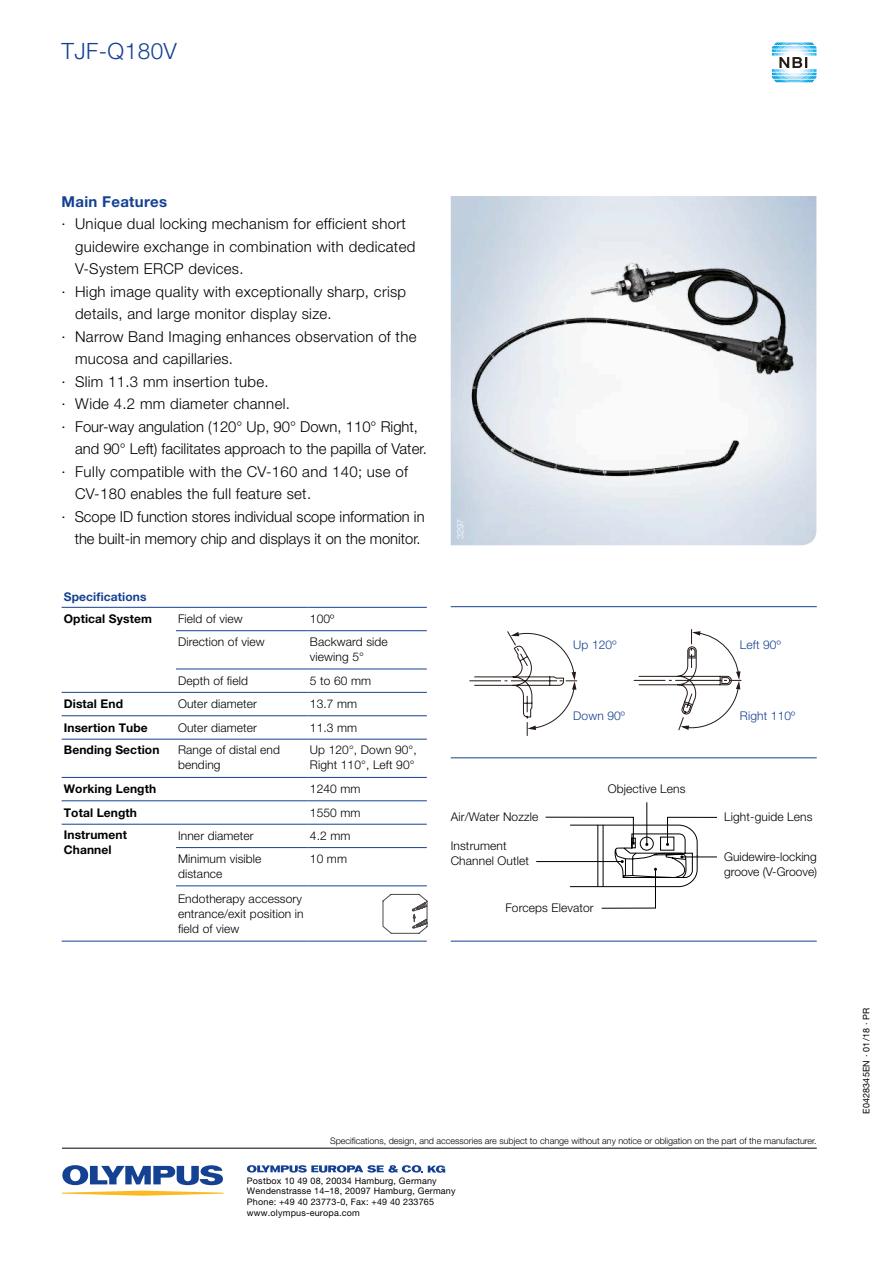
<style>
.page{position:relative;width:893px;height:1263px;background:#fff}
.page>*{position:absolute;margin:0;border:0;box-sizing:border-box;transform-origin:0 0}
.t1{font:300 22.5px "Helvetica Neue LT Pro";letter-spacing:.02em;color:#154193}
.t2{font:300 15px "Helvetica Neue LT Pro";letter-spacing:.02em;color:#000}
.t3{font:300 15px "Helvetica Neue LT Pro";color:#000}
.t4{font:700 15px "Helvetica Neue LT Pro";letter-spacing:.02em;color:#154193}
.t5{font:300 12px/15px "Helvetica Neue LT Pro";letter-spacing:.01em;color:#000}
.t6{font:700 12px/15px "Helvetica Neue LT Pro";letter-spacing:.01em;color:#000}
.t7{font:300 12px "Helvetica Neue LT Pro";letter-spacing:.01em;color:#154193}
.t8{font:700 12px "Helvetica Neue LT Pro";letter-spacing:.01em;color:#154193}
.t9{font:9px/10.8px "Helvetica Neue LT Pro";letter-spacing:.02em;color:#000}
.t10{font:300 9px "Helvetica Neue LT Pro";color:#000}
.t11{font:300 9px "Helvetica Neue LT Pro";color:#fff}
</style>
<div class="page">
<svg style="left:62px;top:1165px;width:162px;height:31px"></svg>
<hr style="left:62px;top:1148px;width:755px;height:1px;background:#000">
<svg style="left:247px;top:1165px;width:198px;height:8px"></svg>
<hr style="left:62px;top:692px;width:114px;height:1px;background:#154193">
<hr style="left:176px;top:692px;width:132px;height:1px;background:#154193">
<hr style="left:308px;top:692px;width:119px;height:1px;background:#154193">
<hr style="left:62px;top:715px;width:114px;height:1px;background:#154193">
<hr style="left:176px;top:715px;width:132px;height:1px;background:#154193">
<hr style="left:308px;top:715px;width:119px;height:1px;background:#154193">
<hr style="left:62px;top:739px;width:114px;height:1px;background:#154193">
<hr style="left:176px;top:739px;width:132px;height:1px;background:#154193">
<hr style="left:308px;top:739px;width:119px;height:1px;background:#154193">
<hr style="left:62px;top:777px;width:114px;height:1px;background:#154193">
<hr style="left:176px;top:777px;width:132px;height:1px;background:#154193">
<hr style="left:308px;top:777px;width:119px;height:1px;background:#154193">
<hr style="left:62px;top:800px;width:114px;height:1px;background:#154193">
<hr style="left:176px;top:800px;width:132px;height:1px;background:#154193">
<hr style="left:308px;top:800px;width:119px;height:1px;background:#154193">
<hr style="left:62px;top:824px;width:114px;height:1px;background:#154193">
<hr style="left:176px;top:824px;width:132px;height:1px;background:#154193">
<hr style="left:308px;top:824px;width:119px;height:1px;background:#154193">
<hr style="left:176px;top:630px;width:132px;height:1px;background:#154193">
<hr style="left:308px;top:630px;width:119px;height:1px;background:#154193">
<hr style="left:176px;top:669px;width:132px;height:1px;background:#154193">
<hr style="left:308px;top:669px;width:119px;height:1px;background:#154193">
<hr style="left:62px;top:607px;width:114px;height:1px;background:#154193">
<hr style="left:176px;top:607px;width:132px;height:1px;background:#154193">
<hr style="left:308px;top:607px;width:119px;height:1px;background:#154193">
<hr style="left:176px;top:847px;width:132px;height:1px;background:#154193">
<hr style="left:308px;top:847px;width:119px;height:1px;background:#154193">
<hr style="left:176px;top:885px;width:132px;height:1px;background:#154193">
<hr style="left:308px;top:885px;width:119px;height:1px;background:#154193">
<hr style="left:62px;top:941px;width:114px;height:1px;background:#154193">
<hr style="left:176px;top:941px;width:132px;height:1px;background:#154193">
<hr style="left:308px;top:941px;width:119px;height:1px;background:#154193">
<img style="left:456px;top:231px;width:353px;height:280px">
<svg style="left:469px;top:631px;width:109px;height:105px"></svg>
<svg style="left:633px;top:629px;width:109px;height:102px"></svg>
<svg style="left:382px;top:893px;width:46px;height:41px"></svg>
<hr style="left:451px;top:606px;width:366px;height:1px;background:#154193">
<hr style="left:451px;top:757px;width:366px;height:1px;background:#154193">
<hr style="left:451px;top:941px;width:366px;height:1px;background:#154193">
<hr style="left:646px;top:802px;width:1px;height:42px;background:#000">
<hr style="left:536px;top:861px;width:86px;height:1px;background:#000">
<svg style="left:545px;top:816px;width:172px;height:93px"></svg>
<svg style="left:772px;top:43px;width:44px;height:39px"></svg>
<h1 class="t1" style="left:62px;top:37px;width:117px">TJF-Q180V</h1>
<p class="t4" style="left:62px;top:192px;width:107px">Main Features</p>
<p class="t2" style="left:62px;top:215px;width:346px">· Unique dual locking mechanism for efficient short</p>
<p class="t2" style="left:75px;top:237px;width:342px">guidewire exchange in combination with dedicated</p>
<p class="t2" style="left:75px;top:260px;width:170px">V-System ERCP devices.</p>
<p class="t2" style="left:62px;top:282px;width:346px">· High image quality with exceptionally sharp, crisp</p>
<p class="t2" style="left:75px;top:305px;width:258px">details, and large monitor display size.</p>
<p class="t2" style="left:62px;top:327px;width:356px">· Narrow Band Imaging enhances observation of the</p>
<p class="t2" style="left:75px;top:350px;width:160px">mucosa and capillaries.</p>
<p class="t2" style="left:62px;top:372px;width:209px">· Slim 11.3 mm insertion tube.</p>
<p class="t2" style="left:62px;top:395px;width:230px">· Wide 4.2 mm diameter channel.</p>
<p class="t3" style="left:62px;top:417px;width:358px">· Four-way angulation (120° Up, 90° Down, 110° Right,</p>
<p class="t3" style="left:75px;top:440px;width:353px">and 90° Left) facilitates approach to the papilla of Vater.</p>
<p class="t2" style="left:62px;top:462px;width:348px">· FuIly compatible with the CV-160 and 140; use of</p>
<p class="t2" style="left:75px;top:485px;width:238px">CV-180 enables the full feature set.</p>
<p class="t3" style="left:62px;top:507px;width:364px">· Scope ID function stores individual scope information in</p>
<p class="t3" style="left:75px;top:530px;width:348px">the built-in memory chip and displays it on the monitor.</p>
<p class="t8" style="left:64px;top:589px;width:84px">Specifications</p>
<p class="t6" style="left:64px;top:611px;width:90px">Optical System</p>
<p class="t5" style="left:178px;top:611px;width:66px">Field of view</p>
<p class="t5" style="left:310px;top:611px;width:26px">100º</p>
<p class="t5" style="left:178px;top:634px;width:88px">Direction of view</p>
<p class="t5" style="left:310px;top:634px;width:79px">Backward side viewing 5°</p>
<p class="t5" style="left:178px;top:673px;width:71px">Depth of field</p>
<p class="t5" style="left:310px;top:673px;width:63px">5 to 60 mm</p>
<p class="t6" style="left:64px;top:696px;width:61px">Distal End</p>
<p class="t5" style="left:178px;top:696px;width:80px">Outer diameter</p>
<p class="t5" style="left:310px;top:696px;width:49px">13.7 mm</p>
<p class="t6" style="left:64px;top:720px;width:85px">Insertion Tube</p>
<p class="t5" style="left:178px;top:720px;width:80px">Outer diameter</p>
<p class="t5" style="left:310px;top:720px;width:49px">11.3 mm</p>
<p class="t6" style="left:64px;top:742px;width:97px">Bending Section</p>
<p class="t5" style="left:178px;top:742px;width:103px">Range of distal end bending</p>
<p class="t5" style="left:310px;top:742px;width:109px">Up 120°, Down 90°,<br>Right 110°, Left 90°</p>
<p class="t6" style="left:64px;top:781px;width:94px">Working Length</p>
<p class="t5" style="left:310px;top:781px;width:52px">1240 mm</p>
<p class="t6" style="left:64px;top:805px;width:75px">Total Length</p>
<p class="t5" style="left:310px;top:805px;width:52px">1550 mm</p>
<p class="t6" style="left:64px;top:827px;width:65px">Instrument<br>Channel</p>
<p class="t5" style="left:178px;top:828px;width:77px">Inner diameter</p>
<p class="t5" style="left:310px;top:828px;width:42px">4.2 mm</p>
<p class="t5" style="left:178px;top:850px;width:85px">Minimum visible distance</p>
<p class="t5" style="left:310px;top:850px;width:39px">10 mm</p>
<p class="t5" style="left:178px;top:891px;width:127px">Endotherapy accessory entrance/exit position in field of view</p>
<p class="t11" style="left:455px;top:539px;width:22px;rotate:-90deg">3297</p>
<p class="t7" style="left:573px;top:637px;width:45px">Up 120º</p>
<p class="t7" style="left:573px;top:708px;width:53px">Down 90º</p>
<p class="t5" style="left:608px;top:781px;width:79px">Objective Lens</p>
<p class="t5" style="left:451px;top:809px;width:89px">Air/Water Nozzle</p>
<p class="t5" style="left:451px;top:838px;width:80px">Instrument<br>Channel Outlet</p>
<p class="t5" style="left:505px;top:900px;width:90px">Forceps Elevator</p>
<p class="t7" style="left:740px;top:637px;width:42px">Left 90º</p>
<p class="t7" style="left:740px;top:708px;width:57px">Right 110º</p>
<p class="t5" style="left:724px;top:809px;width:90px">Light-guide Lens</p>
<p class="t5" style="left:724px;top:849px;width:94px">Guidewire-locking groove (V-Groove)</p>
<p class="t10" style="left:330px;top:1135px;width:488px">Specifications, design, and accessories are subject to change without any notice or obligation on the part of the manufacturer.</p>
<p class="t9" style="left:247px;top:1175px;width:210px">Postbox 10 49 08, 20034 Hamburg, Germany Wendenstrasse 14–18, 20097 Hamburg, Germany Phone: +49 40 23773-0, Fax: +49 40 233765 www.olympus-europa.com</p>
<p class="t9" style="left:861px;top:1114px;width:108px;rotate:-90deg">E0428345EN · 01/18 · PR</p>
</div>
